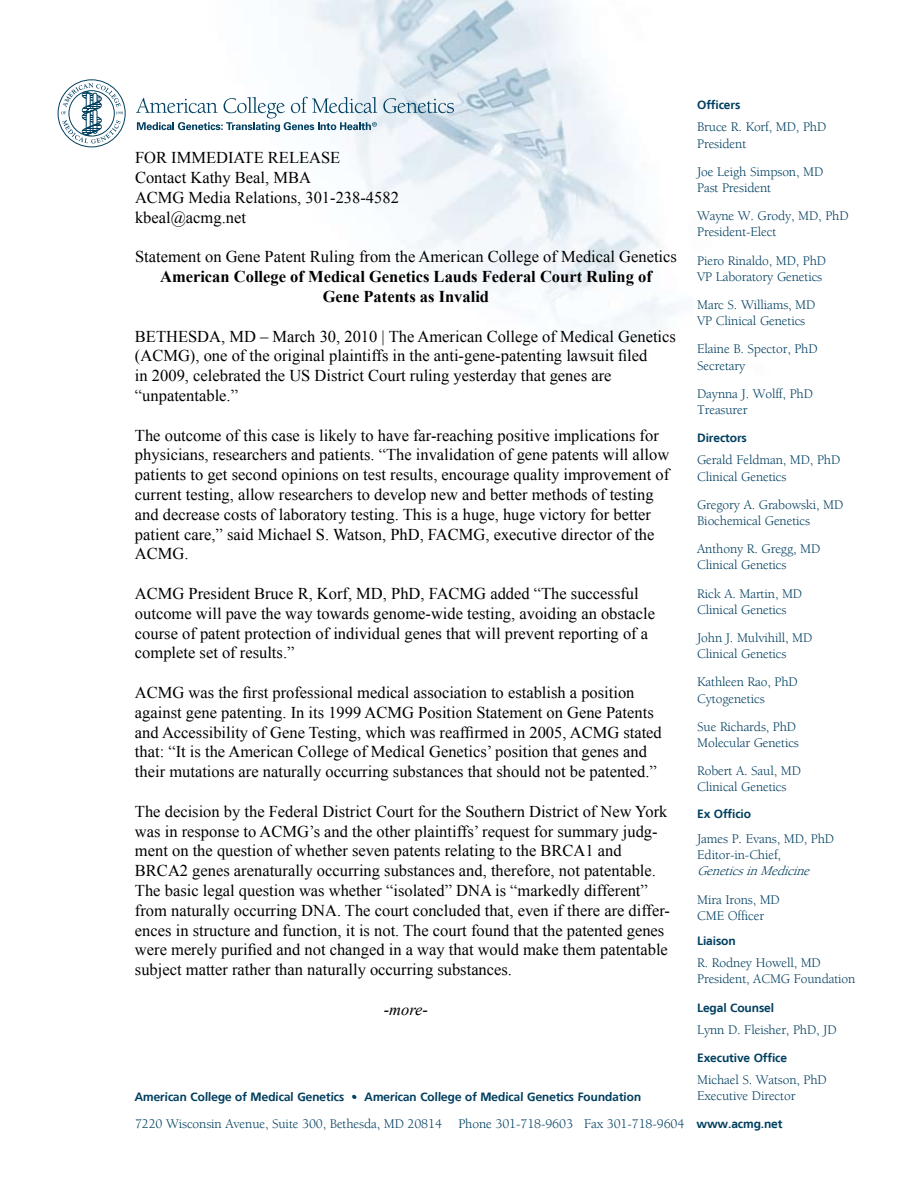
<style>
.page{position:relative;width:918px;height:1188px;background:#fff}
.page>*{position:absolute;margin:0;border:0;box-sizing:border-box;transform-origin:0 0}
.t1{font:16.5px/19.8px "Times New Roman";color:#000}
.t2{font:700 16.5px/19.8px "Times New Roman";color:#000;text-align:center}
.t3{font:italic 16.5px "Times New Roman";color:#000}
.t4{font:13.5px/16.2px "Berkeley LT";letter-spacing:-.01em;color:#003f5f}
.t5{font:italic 13.5px "Berkeley LT";color:#003f5f}
.t6{font:italic 700 12px "Frutiger LT";letter-spacing:-.01em;color:#003f5f}
.t7{font:700 12px "Frutiger LT";letter-spacing:-.01em;color:#003f5f}
.s1{font-family:"Frutiger LT";font-weight:700;font-size:12px}
</style>
<div class="page">
<img style="left:276px;top:0;width:401px;height:344px">
<svg style="left:383px;top:98px;width:71px;height:15px"></svg>
<div style="left:58px;top:80px;width:67px;height:67px;border:1px solid #003f5f;border-radius:50%"></div>
<svg style="left:61px;top:83px;width:62px;height:61px"></svg>
<svg style="left:136px;top:97px;width:241px;height:35px"></svg>
<p class="t1" style="left:135px;top:148px;width:265px">FOR IMMEDIATE RELEASE<br>Contact Kathy Beal, MBA<br>ACMG Media Relations, 301-238-4582 kbeal@acmg.net</p>
<p class="t1" style="left:135px;top:247px;width:543px">Statement on Gene Patent Ruling from the American College of Medical Genetics</p>
<p class="t2" style="left:160px;top:266px;width:493px">American College of Medical Genetics Lauds Federal Court Ruling of<br>Gene Patents as Invalid</p>
<p class="t1" style="left:135px;top:326px;width:542px">BETHESDA, MD – March 30, 2010 | The American College of Medical Genetics (ACMG), one of the original plaintiffs in the anti-gene-patenting lawsuit filed<br>in 2009, celebrated the US District Court ruling yesterday that genes are “unpatentable.”</p>
<p class="t1" style="left:135px;top:425px;width:536px">The outcome of this case is likely to have far-reaching positive implications for physicians, researchers and patients. “The invalidation of gene patents will allow patients to get second opinions on test results, encourage quality improvement of current testing, allow researchers to develop new and better methods of testing and decrease costs of laboratory testing. This is a huge, huge victory for better patient care,” said Michael S. Watson, PhD, FACMG, executive director of the ACMG.</p>
<p class="t1" style="left:135px;top:583px;width:522px">ACMG President Bruce R, Korf, MD, PhD, FACMG added “The successful outcome will pave the way towards genome-wide testing, avoiding an obstacle course of patent protection of individual genes that will prevent reporting of a complete set of results.”</p>
<p class="t1" style="left:135px;top:682px;width:528px">ACMG was the first professional medical association to establish a position against gene patenting. In its 1999 ACMG Position Statement on Gene Patents and Accessibility of Gene Testing, which was reaffirmed in 2005, ACMG stated that: “It is the American College of Medical Genetics’ position that genes and their mutations are naturally occurring substances that should not be patented.”</p>
<p class="t1" style="left:135px;top:801px;width:537px">The decision by the Federal District Court for the Southern District of New York was in response to ACMG’s and the other plaintiffs’ request for summary judg&shy;ment on the question of whether seven patents relating to the BRCA1 and BRCA2 genes arenaturally occurring substances and, therefore, not patentable.<br>The basic legal question was whether “isolated” DNA is “markedly different” from naturally occurring DNA. The court concluded that, even if there are differ&shy;ences in structure and function, it is not. The court found that the patented genes were merely purified and not changed in a way that would make them patentable subject matter rather than naturally occurring substances.</p>
<p class="t3" style="left:384px;top:998px;width:46px">-more-</p>
<p class="t7" style="left:697px;top:98px;width:45px">Officers</p>
<p class="t4" style="left:697px;top:119px;width:131px">Bruce R. Korf, MD, PhD<br>President</p>
<p class="t4" style="left:697px;top:164px;width:128px">Joe Leigh Simpson, MD<br>Past President</p>
<p class="t4" style="left:697px;top:208px;width:153px">Wayne W. Grody, MD, PhD<br>President-Elect</p>
<p class="t4" style="left:697px;top:252px;width:130px">Piero Rinaldo, MD, PhD<br>VP Laboratory Genetics</p>
<p class="t4" style="left:697px;top:297px;width:120px">Marc S. Williams, MD<br>VP Clinical Genetics</p>
<p class="t4" style="left:697px;top:341px;width:122px">Elaine B. Spector, PhD<br>Secretary</p>
<p class="t4" style="left:697px;top:386px;width:117px">Daynna J. Wolff, PhD<br>Treasurer</p>
<p class="t7" style="left:697px;top:431px;width:51px">Directors</p>
<p class="t4" style="left:697px;top:452px;width:145px">Gerald Feldman, MD, PhD<br>Clinical Genetics</p>
<p class="t4" style="left:697px;top:497px;width:148px">Gregory A. Grabowski, MD<br>Biochemical Genetics</p>
<p class="t4" style="left:697px;top:541px;width:125px">Anthony R. Gregg, MD<br>Clinical Genetics</p>
<p class="t4" style="left:697px;top:585px;width:106px">Rick A. Martin, MD<br>Clinical Genetics</p>
<p class="t4" style="left:697px;top:630px;width:117px">John J. Mulvihill, MD<br>Clinical Genetics</p>
<p class="t4" style="left:697px;top:674px;width:102px">Kathleen Rao, PhD<br>Cytogenetics</p>
<p class="t4" style="left:697px;top:719px;width:103px">Sue Richards, PhD<br>Molecular Genetics</p>
<p class="t4" style="left:697px;top:763px;width:105px">Robert A. Saul, MD<br>Clinical Genetics</p>
<p class="t7" style="left:697px;top:806px;width:55px">Ex Officio</p>
<p class="t4" style="left:697px;top:831px;width:138px">James P. Evans, MD, PhD<br>Editor-in-Chief,</p>
<p class="t5" style="left:697px;top:864px;width:119px">GeneticsinMedicine</p>
<p class="t4" style="left:697px;top:891px;width:84px">Mira Irons, MD<br>CME Officer</p>
<p class="t7" style="left:697px;top:934px;width:40px">Liaison</p>
<p class="t4" style="left:697px;top:955px;width:160px">R. Rodney Howell, MD<br>President, ACMG Foundation</p>
<p class="t7" style="left:697px;top:1000px;width:78px">Legal Counsel</p>
<p class="t4" style="left:697px;top:1022px;width:141px">Lynn D. Fleisher, PhD, JD</p>
<p class="t7" style="left:697px;top:1051px;width:91px">Executive Office</p>
<p class="t4" style="left:697px;top:1072px;width:131px">Michael S. Watson, PhD</p>
<p class="t6" style="left:135px;top:1090px;width:511px">A merican College of Medical Genetics • A merican College of Medical Genetics Foundation</p>
<p class="t4" style="left:135px;top:1083px;width:662px;line-height:27.6px;text-indent:562px">Executive Director<br>7220 Wisconsin Avenue, Suite 300, Bethesda, MD 20814 Phone 301-718-9603 Fax 301-718-9604 <span class="s1">www.acmg.net</span></p>
</div>
